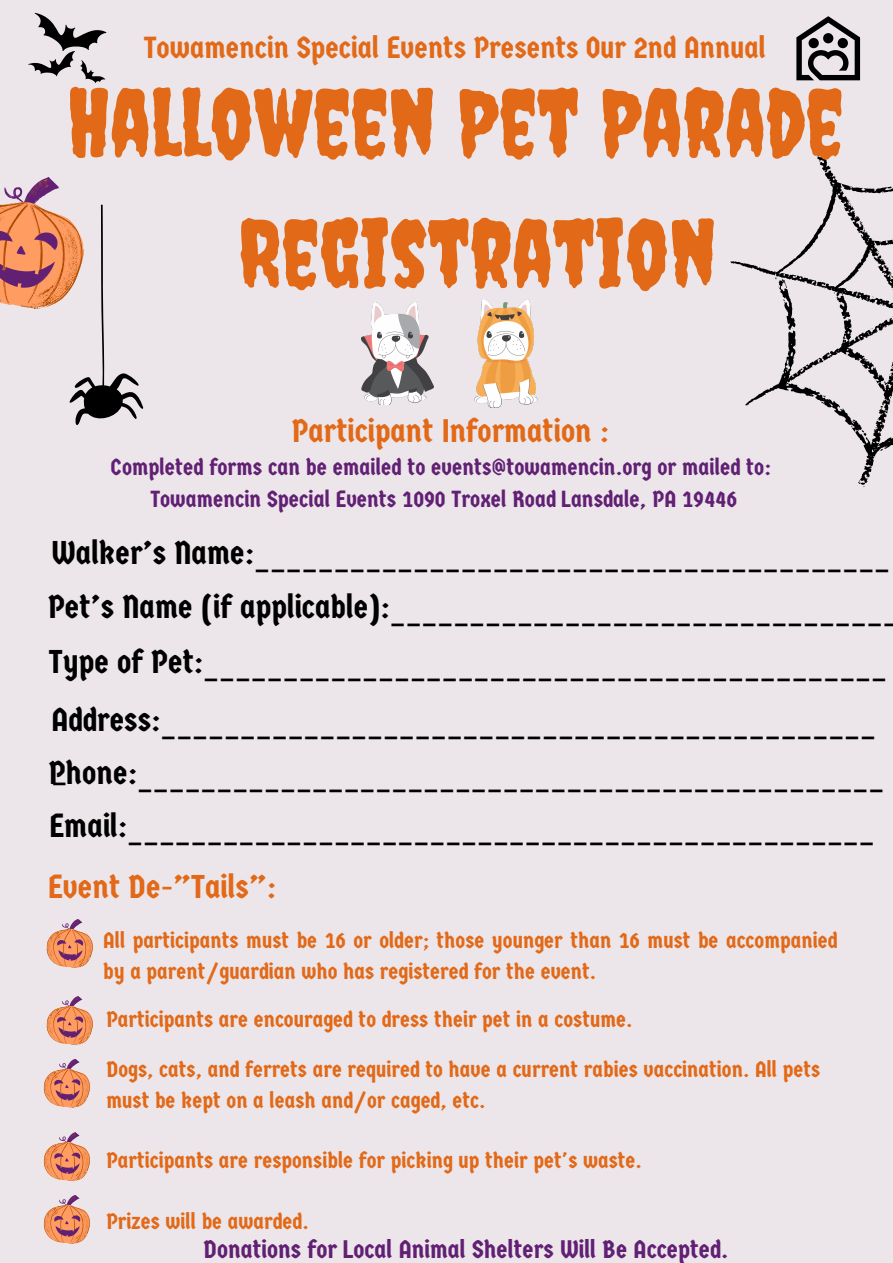
<style>
.page{position:relative;width:893px;height:1263px;background:#ece6ea}
.page>*{position:absolute;margin:0;border:0;box-sizing:border-box;transform-origin:0 0}
.t1{font:93.3px/130.6px "Creepster";color:#e26918;text-align:center}
.t2{font:32.92px "Germania One";color:#000}
.t3{font:32.92px "Germania One";color:#e26918}
.t4{font:32.62px "Germania One";color:#e26918}
.t5{font:30.45px "Germania One";color:#e26918}
.t6{font:25.35px "Germania One";color:#612074}
.t7{font:23.25px "Germania One";color:#612074}
.t8{font:22.5px/31.5px "Germania One";color:#e26918}
</style>
<div class="page">
<img style="left:474px;top:300px;width:63px;height:108px">
<img style="left:361px;top:303px;width:73px;height:101px">
<svg style="left:796px;top:16px;width:64px;height:64px"></svg>
<svg style="left:0;top:177px;width:143px;height:248px"></svg>
<svg style="left:46px;top:919px;width:47px;height:49px"></svg>
<svg style="left:730px;top:148px;width:163px;height:339px"></svg>
<svg style="left:28px;top:13px;width:78px;height:70px"></svg>
<svg style="left:46px;top:996px;width:47px;height:49px"></svg>
<svg style="left:43px;top:1059px;width:47px;height:49px"></svg>
<svg style="left:43px;top:1132px;width:47px;height:50px"></svg>
<svg style="left:43px;top:1195px;width:47px;height:49px"></svg>
<p class="t5" style="left:144px;top:30px;width:624px">Towamencin Special Events Presents Our 2nd Annual</p>
<p class="t1" style="left:68px;top:57px;width:777px">HALLOWEEN PET PARADE<br>REGISTRATION</p>
<p class="t4" style="left:292px;top:412px;width:319px">Participant Information :</p>
<p class="t7" style="left:111px;top:454px;width:661px">Completed forms can be emailed to events@towamencin.org or mailed to:</p>
<p class="t7" style="left:150px;top:486px;width:588px">Towamencin Special Events 1090 Troxel Road Lansdale, PA 19446</p>
<p class="t2" style="left:51px;top:534px;width:840px">Walker’s Name:________________________________________</p>
<p class="t2" style="left:48px;top:588px;width:852px">Pet’s Name (if applicable):________________________________</p>
<p class="t2" style="left:49px;top:643px;width:839px">Type of Pet:___________________________________________</p>
<p class="t2" style="left:51px;top:701px;width:826px">Address:_____________________________________________</p>
<p class="t2" style="left:49px;top:753px;width:837px">Phone:_______________________________________________</p>
<p class="t2" style="left:51px;top:747px;width:17px">_</p>
<p class="t2" style="left:49px;top:807px;width:827px">Email:_______________________________________________</p>
<p class="t3" style="left:48px;top:867px;width:230px">Event De-”Tails”:</p>
<p class="t8" style="left:103px;top:924px;width:736px">All participants must be 16 or older; those younger than 16 must be accompanied by a parent/guardian who has registered for the event.</p>
<p class="t8" style="left:106px;top:1004px;width:528px">Participants are encouraged to dress their pet in a costume.</p>
<p class="t8" style="left:106px;top:1053px;width:715px">Dogs, cats, and ferrets are required to have a current rabies vaccination. All pets must be kept on a leash and/or caged, etc.</p>
<p class="t8" style="left:106px;top:1144px;width:537px">Participants are responsible for picking up their pet's waste.</p>
<p class="t8" style="left:106px;top:1206px;width:204px">Prizes will be awarded.</p>
<p class="t6" style="left:204px;top:1235px;width:526px">Donations for Local Animal Shelters Will Be Accepted.</p>
</div>
